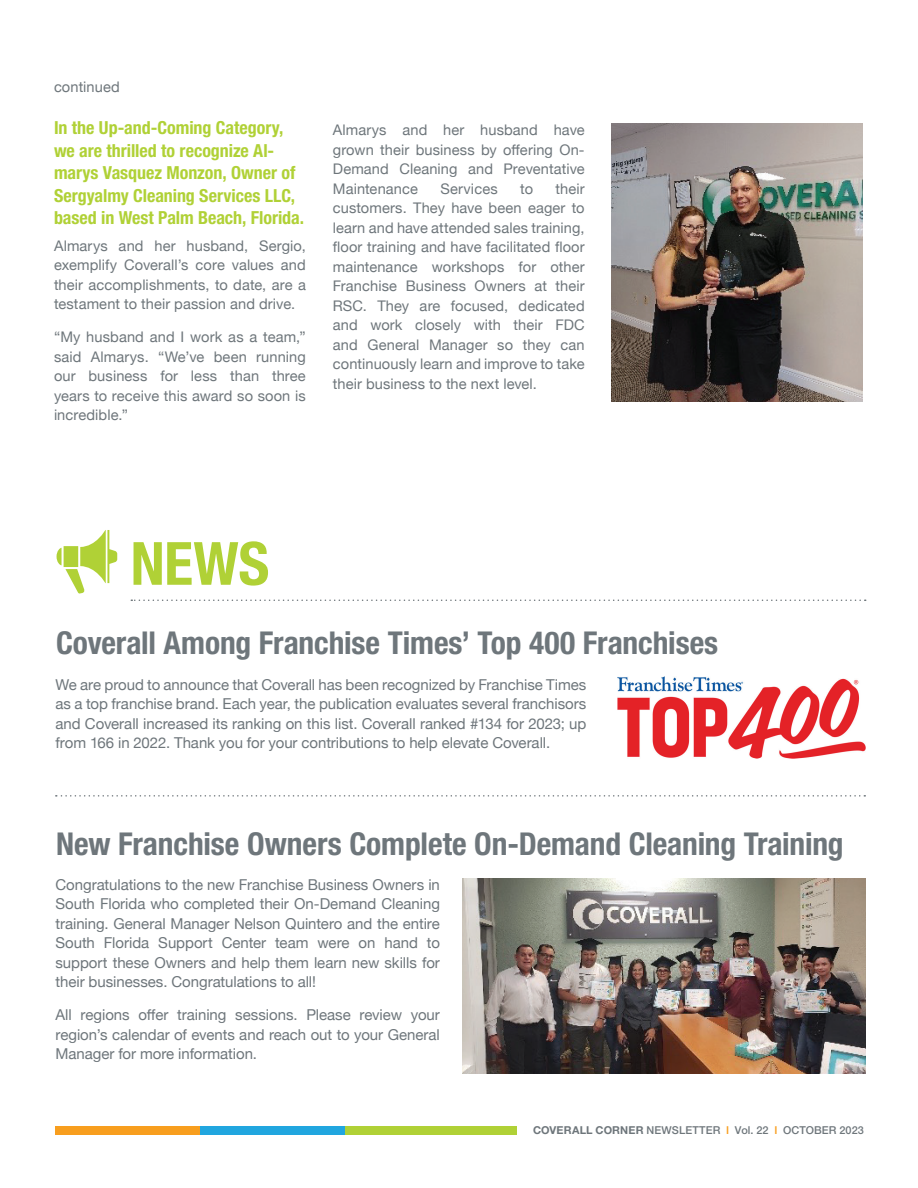
<style>
.page{position:relative;width:918px;height:1188px;background:#fff}
.page>*{position:absolute;margin:0;border:0;box-sizing:border-box;transform-origin:0 0}
.t1{font:700 condensed 59.7px "Helvetica Neue LT Pro";color:#b0d136}
.t2{font:700 condensed 31.5px "Helvetica Neue LT Pro";letter-spacing:-.005em;color:#6e767b}
.t3{font:700 condensed 18px/22.5px "Helvetica Neue LT Pro";color:#b0d136}
.t4{font:15px/19.5px "Helvetica Neue";letter-spacing:-.005em;color:#6e767b;text-align:justify}
.t5{font:14.7px/19.5px "Helvetica Neue";letter-spacing:.01em;color:#6e767b;text-align:justify}
.t6{font:500 10.95px "Helvetica Neue LT Pro";letter-spacing:.01em;color:#6e767b}
.s1{font-weight:700}
.s2{color:#f89e1e}
</style>
<div class="page">
<div style="left:345px;top:1127px;width:171px;height:8px;background:#b0d136"></div>
<div style="left:200px;top:1127px;width:145px;height:8px;background:#21a6df"></div>
<div style="left:55px;top:1127px;width:145px;height:8px;background:#f89e1e"></div>
<svg style="left:56px;top:795px;width:809px;height:2px"></svg>
<svg style="left:57px;top:530px;width:60px;height:64px"></svg>
<svg style="left:131px;top:600px;width:735px;height:1px"></svg>
<img style="left:462px;top:879px;width:403px;height:194px">
<img style="left:618px;top:677px;width:247px;height:81px">
<img style="left:612px;top:123px;width:251px;height:279px">
<p class="t5" style="left:54px;top:78px;width:67px">continued</p>
<p class="t3" style="left:54px;top:116px;width:252px">In the Up-and-Coming Category, we are thrilled to recognize Al&shy;marys Vasquez Monzon, Owner of<br>Sergyalmy Cleaning Services LLC, based in West Palm Beach, Florida.</p>
<p class="t5" style="left:54px;top:236px;width:253px">Almarys and her husband, Sergio, exemplify Coverall’s core values and their accomplishments, to date, are a testament to their passion and drive.</p>
<p class="t5" style="left:54px;top:328px;width:253px">“My husband and I work as a team,” said Almarys. “We’ve been running our business for less than three years to receive this award so soon is incredible.”</p>
<p class="t5" style="left:333px;top:121px;width:253px">Almarys and her husband have grown their business by offering On-Demand Cleaning and Preventative Maintenance</p>
<p class="t5" style="left:441px;top:180px;width:59px">Services</p>
<p class="t5" style="left:520px;top:180px;width:14px">to</p>
<p class="t5" style="left:333px;top:180px;width:253px;text-indent:223px">their customers. They have been eager to learn and have attended sales training, floor training and have facilitated floor maintenance workshops for other Franchise Business Owners at their RSC. They are focused, dedicated and work closely with their FDC and General Manager so they can continuously learn and improve to take their business to the next level.</p>
<h1 class="t1" style="left:131px;top:527px;width:140px">NEWS</h1>
<h2 class="t2" style="left:56px;top:624px;width:664px">Coverall Among Franchise Times’ Top 400 Franchises</h2>
<p class="t4" style="left:55px;top:676px;width:533px">We are proud to announce that Coverall has been recognized by Franchise Times as a top franchise brand. Each year, the publication evaluates several franchisors and Coverall increased its ranking on this list. Coverall ranked #134 for 2023; up from 166 in 2022. Thank you for your contributions to help elevate Coverall.</p>
<h2 class="t2" style="left:56px;top:825px;width:789px">New Franchise Owners Complete On-Demand Cleaning Training</h2>
<p class="t4" style="left:55px;top:876px;width:386px">Congratulations to the new Franchise Business Owners in South Florida who completed their On-Demand Cleaning training. General Manager Nelson Quintero and the entire South Florida Support Center team were on hand to support these Owners and help them learn new skills for their businesses. Congratulations to all!</p>
<p class="t4" style="left:55px;top:1006px;width:386px">All regions offer training sessions. Please review your region’s calendar of events and reach out to your General Manager for more information.</p>
<p class="t6" style="left:533px;top:1124px;width:332px"><span class="s1">COVERALL CORNER</span> NEWSLETTER <span class="s2">I</span> Vol. 22 <span class="s2">I</span> OCTOBER 2023</p>
</div>
